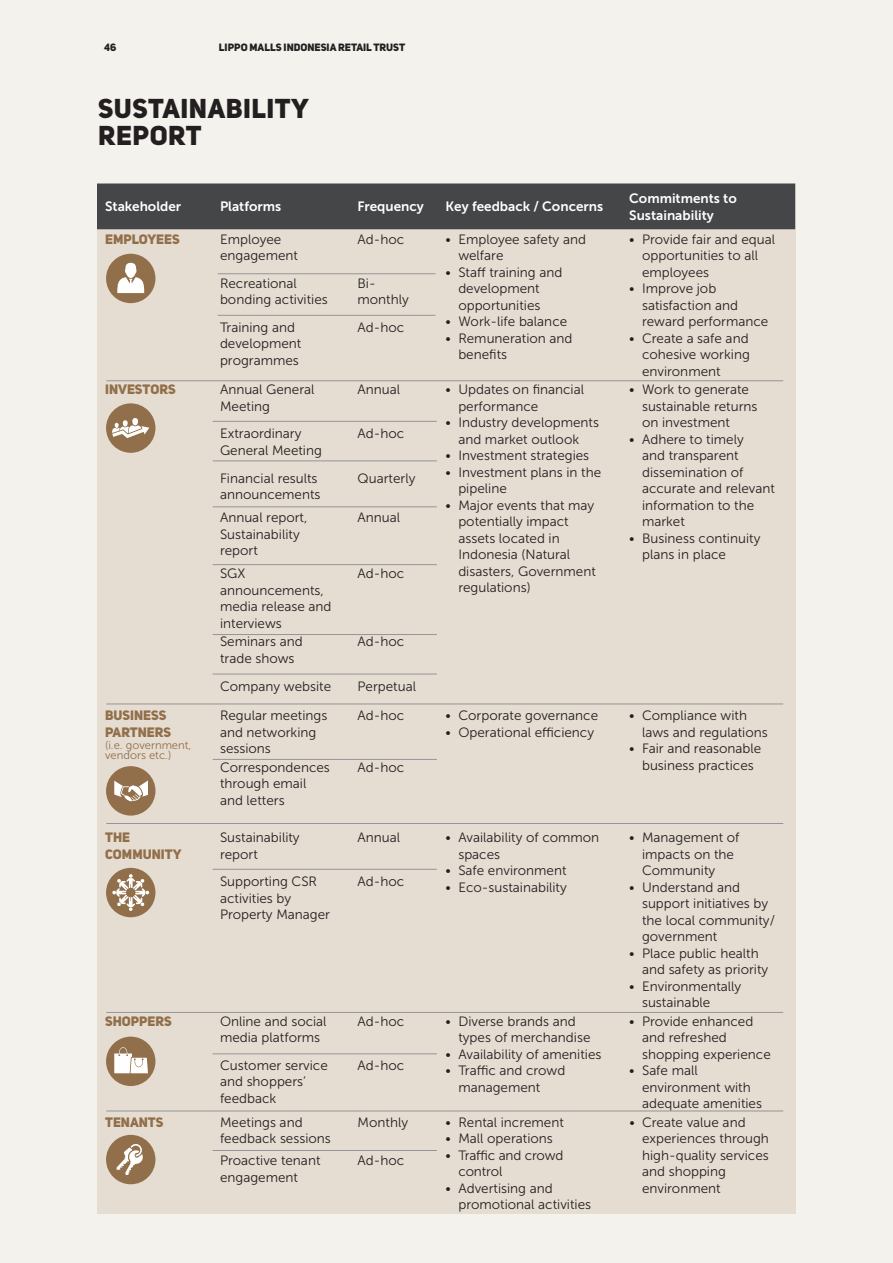
<style>
.page{position:relative;width:893px;height:1263px;background:#f4f2ed}
.page>*{position:absolute;margin:0;border:0;box-sizing:border-box;transform-origin:0 0}
.t1{font:27px/27px "Uni Sans Heavy CAPS";letter-spacing:.02em;color:#231f20}
.t2{font:13.5px/16.5px "Museo Sans 300";color:#231f20}
.t3{font:13.5px/16.5px "Museo Sans 700";color:#fff}
.t4{font:13.5px/16.5px "Uni Sans Heavy CAPS";color:#916f4a}
.t5{font:11.25px/10.5px "Museo Sans 300";color:#916f4a}
.t6{font:10.5px "Uni Sans Heavy CAPS";color:#231f20}
</style>
<div class="page">
<div style="left:97px;top:184px;width:698px;height:1030px;background:#e6ddd2"></div>
<div style="left:97px;top:184px;width:698px;height:45px;background:#454647"></div>
<hr style="left:106px;top:380px;width:677px;height:1px;background:#939598">
<hr style="left:218px;top:315px;width:217px;height:1px;background:#939598">
<hr style="left:218px;top:273px;width:217px;height:1px;background:#939598">
<hr style="left:213px;top:421px;width:224px;height:1px;background:#939598">
<hr style="left:213px;top:460px;width:224px;height:1px;background:#939598">
<hr style="left:213px;top:506px;width:224px;height:1px;background:#939598">
<hr style="left:213px;top:564px;width:224px;height:1px;background:#939598">
<hr style="left:213px;top:634px;width:224px;height:1px;background:#939598">
<hr style="left:213px;top:674px;width:224px;height:1px;background:#939598">
<hr style="left:213px;top:759px;width:224px;height:1px;background:#939598">
<hr style="left:213px;top:869px;width:224px;height:1px;background:#939598">
<hr style="left:213px;top:1053px;width:224px;height:1px;background:#939598">
<hr style="left:213px;top:1150px;width:224px;height:1px;background:#939598">
<hr style="left:106px;top:704px;width:677px;height:1px;background:#939598">
<hr style="left:106px;top:823px;width:677px;height:1px;background:#939598">
<hr style="left:106px;top:1012px;width:677px;height:1px;background:#939598">
<hr style="left:106px;top:1110px;width:677px;height:1px;background:#939598">
<div style="left:106px;top:254px;width:49px;height:49px;background:#916f4a;border-radius:50%"></div>
<div style="left:106px;top:403px;width:49px;height:50px;background:#916f4a;border-radius:50%"></div>
<div style="left:106px;top:766px;width:49px;height:49px;background:#916f4a;border-radius:50%"></div>
<div style="left:106px;top:868px;width:49px;height:49px;background:#916f4a;border-radius:50%"></div>
<div style="left:106px;top:1135px;width:49px;height:49px;background:#916f4a;border-radius:50%"></div>
<div style="left:106px;top:1036px;width:49px;height:50px;background:#916f4a;border-radius:50%"></div>
<svg style="left:117px;top:263px;width:27px;height:30px"></svg>
<svg style="left:112px;top:418px;width:37px;height:20px"></svg>
<svg style="left:114px;top:780px;width:34px;height:22px"></svg>
<svg style="left:114px;top:1047px;width:34px;height:26px"></svg>
<svg style="left:112px;top:874px;width:37px;height:37px"></svg>
<svg style="left:117px;top:1144px;width:26px;height:31px"></svg>
<p class="t6" style="left:104px;top:40px;width:14px">46</p>
<p class="t6" style="left:219px;top:40px;width:188px">LIPPO MALLS INDONESIA RETAIL TRUST</p>
<h1 class="t1" style="left:98px;top:95px;width:212px">SUSTAINABILITY<br>REPORT</h1>
<p class="t3" style="left:105px;top:199px;width:78px">Stakeholder</p>
<p class="t3" style="left:220px;top:199px;width:63px">Platforms</p>
<p class="t3" style="left:357px;top:199px;width:68px">Frequency</p>
<p class="t3" style="left:446px;top:199px;width:159px">Key feedback / Concerns</p>
<p class="t3" style="left:629px;top:190px;width:109px">Commitments to<br>Sustainability</p>
<p class="t4" style="left:105px;top:230px;width:76px">EMPLOYEES</p>
<p class="t2" style="left:220px;top:231px;width:80px">Employee engagement</p>
<p class="t2" style="left:357px;top:231px;width:48px">Ad-hoc</p>
<p class="t2" style="left:458px;top:231px;width:129px;text-indent:-13px">• Employee safety and welfare</p>
<p class="t2" style="left:458px;top:264px;width:106px;text-indent:-13px">• Staff training and development opportunities</p>
<p class="t2" style="left:446px;top:313px;width:123px">• Work-life balance</p>
<p class="t2" style="left:458px;top:330px;width:116px;text-indent:-13px">• Remuneration and benefits</p>
<p class="t2" style="left:642px;top:231px;width:135px;text-indent:-13px">• Provide fair and equal opportunities to all employees</p>
<p class="t2" style="left:642px;top:280px;width:128px;text-indent:-13px">• Improve job satisfaction and reward performance</p>
<p class="t2" style="left:642px;top:330px;width:109px;text-align:justify;text-indent:-13px">• Create a safe and cohesive working environment</p>
<p class="t2" style="left:220px;top:275px;width:109px">Recreational bonding activities</p>
<p class="t2" style="left:357px;top:275px;width:53px">Bi&shy;monthly</p>
<p class="t2" style="left:220px;top:319px;width:83px">Training and development programmes</p>
<p class="t2" style="left:357px;top:319px;width:48px">Ad-hoc</p>
<p class="t4" style="left:105px;top:381px;width:72px">INVESTORS</p>
<p class="t2" style="left:220px;top:381px;width:96px">Annual General<br>Meeting</p>
<p class="t2" style="left:357px;top:381px;width:44px">Annual</p>
<p class="t2" style="left:458px;top:381px;width:127px;text-indent:-13px">• Updates on financial performance</p>
<p class="t2" style="left:446px;top:414px;width:155px;text-align:center">• Industry developments and market outlook</p>
<p class="t2" style="left:446px;top:447px;width:145px">• Investment strategies</p>
<p class="t2" style="left:458px;top:464px;width:144px;text-indent:-13px">• Investment plans in the pipeline</p>
<p class="t2" style="left:458px;top:497px;width:139px;text-indent:-13px">• Major events that may potentially impact assets located in<br>Indonesia (Natural disasters, Government regulations)</p>
<p class="t2" style="left:220px;top:426px;width:103px">Extraordinary<br>General Meeting</p>
<p class="t2" style="left:357px;top:426px;width:48px">Ad-hoc</p>
<p class="t2" style="left:220px;top:470px;width:102px">Financial results announcements</p>
<p class="t2" style="left:357px;top:470px;width:59px">Quarterly</p>
<p class="t2" style="left:220px;top:509px;width:89px">Annual report,<br>Sustainability report</p>
<p class="t2" style="left:357px;top:509px;width:44px">Annual</p>
<p class="t2" style="left:220px;top:565px;width:113px">SGX announcements, media release and interviews</p>
<p class="t2" style="left:357px;top:565px;width:48px">Ad-hoc</p>
<p class="t2" style="left:220px;top:634px;width:84px">Seminars and trade shows</p>
<p class="t2" style="left:357px;top:634px;width:48px">Ad-hoc</p>
<p class="t2" style="left:220px;top:678px;width:113px">Company website</p>
<p class="t2" style="left:357px;top:678px;width:60px">Perpetual</p>
<p class="t2" style="left:642px;top:381px;width:117px;text-indent:-13px">• Work to generate sustainable returns on investment</p>
<p class="t2" style="left:642px;top:431px;width:134px;text-indent:-13px">• Adhere to timely<br>and transparent dissemination of accurate and relevant information to the market</p>
<p class="t2" style="left:642px;top:530px;width:120px;text-indent:-13px">• Business continuity plans in place</p>
<p class="t4" style="left:105px;top:707px;width:68px">BUSINESS<br>PARTNERS</p>
<p class="t5" style="left:105px;top:740px;width:88px">(i.e. government, vendors etc.)</p>
<p class="t2" style="left:220px;top:707px;width:109px">Regular meetings and networking sessions</p>
<p class="t2" style="left:357px;top:707px;width:48px">Ad-hoc</p>
<p class="t2" style="left:446px;top:707px;width:154px">• Corporate governance</p>
<p class="t2" style="left:446px;top:724px;width:150px">• Operational efficiency</p>
<p class="t2" style="left:642px;top:707px;width:127px;text-indent:-13px">• Compliance with laws and regulations</p>
<p class="t2" style="left:629px;top:740px;width:134px">• Fair and reasonable</p>
<p class="t2" style="left:220px;top:759px;width:111px">Correspondences</p>
<p class="t2" style="left:642px;top:757px;width:113px">business practices</p>
<p class="t2" style="left:220px;top:775px;width:88px">through email and letters</p>
<p class="t2" style="left:357px;top:759px;width:48px">Ad-hoc</p>
<p class="t4" style="left:105px;top:829px;width:78px">THE<br>COMMUNITY</p>
<p class="t2" style="left:220px;top:829px;width:81px">Sustainability report</p>
<p class="t2" style="left:357px;top:829px;width:44px">Annual</p>
<p class="t2" style="left:458px;top:829px;width:142px;text-indent:-13px">• Availability of common spaces</p>
<p class="t2" style="left:446px;top:862px;width:122px">• Safe environment</p>
<p class="t2" style="left:446px;top:879px;width:123px">• Eco-sustainability</p>
<p class="t2" style="left:220px;top:873px;width:112px">Supporting CSR activities by<br>Property Manager</p>
<p class="t2" style="left:357px;top:873px;width:48px">Ad-hoc</p>
<p class="t4" style="left:105px;top:1012px;width:68px">SHOPPERS</p>
<p class="t2" style="left:220px;top:1013px;width:108px">Online and social media platforms</p>
<p class="t2" style="left:357px;top:1013px;width:48px">Ad-hoc</p>
<p class="t2" style="left:458px;top:1013px;width:134px;text-indent:-13px">• Diverse brands and types of merchandise</p>
<p class="t2" style="left:446px;top:1046px;width:157px">• Availability of amenities</p>
<p class="t2" style="left:458px;top:1062px;width:109px;text-indent:-13px">• Traffic and crowd management</p>
<p class="t2" style="left:220px;top:1057px;width:109px">Customer service and shoppers’ feedback</p>
<p class="t2" style="left:358px;top:1057px;width:48px">Ad-hoc</p>
<p class="t4" style="left:105px;top:1114px;width:60px">TENANTS</p>
<p class="t2" style="left:220px;top:1114px;width:112px">Meetings and feedback sessions</p>
<p class="t2" style="left:358px;top:1114px;width:52px">Monthly</p>
<p class="t2" style="left:446px;top:1114px;width:120px">• Rental increment</p>
<p class="t2" style="left:446px;top:1130px;width:109px">• Mall operations</p>
<p class="t2" style="left:458px;top:1147px;width:107px;text-indent:-13px">• Traffic and crowd control</p>
<p class="t2" style="left:458px;top:1180px;width:134px;text-indent:-13px">• Advertising and promotional activities</p>
<p class="t2" style="left:220px;top:1152px;width:102px">Proactive tenant engagement</p>
<p class="t2" style="left:358px;top:1152px;width:48px">Ad-hoc</p>
<p class="t2" style="left:642px;top:829px;width:99px;text-indent:-13px">• Management of impacts on the<br>Community</p>
<p class="t2" style="left:642px;top:879px;width:134px;text-indent:-13px">• Understand and support initiatives by the local community/ government</p>
<p class="t2" style="left:642px;top:945px;width:128px;text-indent:-13px">• Place public health and safety as priority</p>
<p class="t2" style="left:642px;top:978px;width:101px;text-indent:-13px">• Environmentally sustainable</p>
<p class="t2" style="left:642px;top:1013px;width:130px;text-indent:-13px">• Provide enhanced and refreshed shopping experience</p>
<p class="t2" style="left:642px;top:1062px;width:122px;text-indent:-13px">• Safe mall environment with adequate amenities</p>
<p class="t2" style="left:642px;top:1114px;width:128px;text-indent:-13px">• Create value and experiences through high-quality services and shopping environment</p>
</div>
